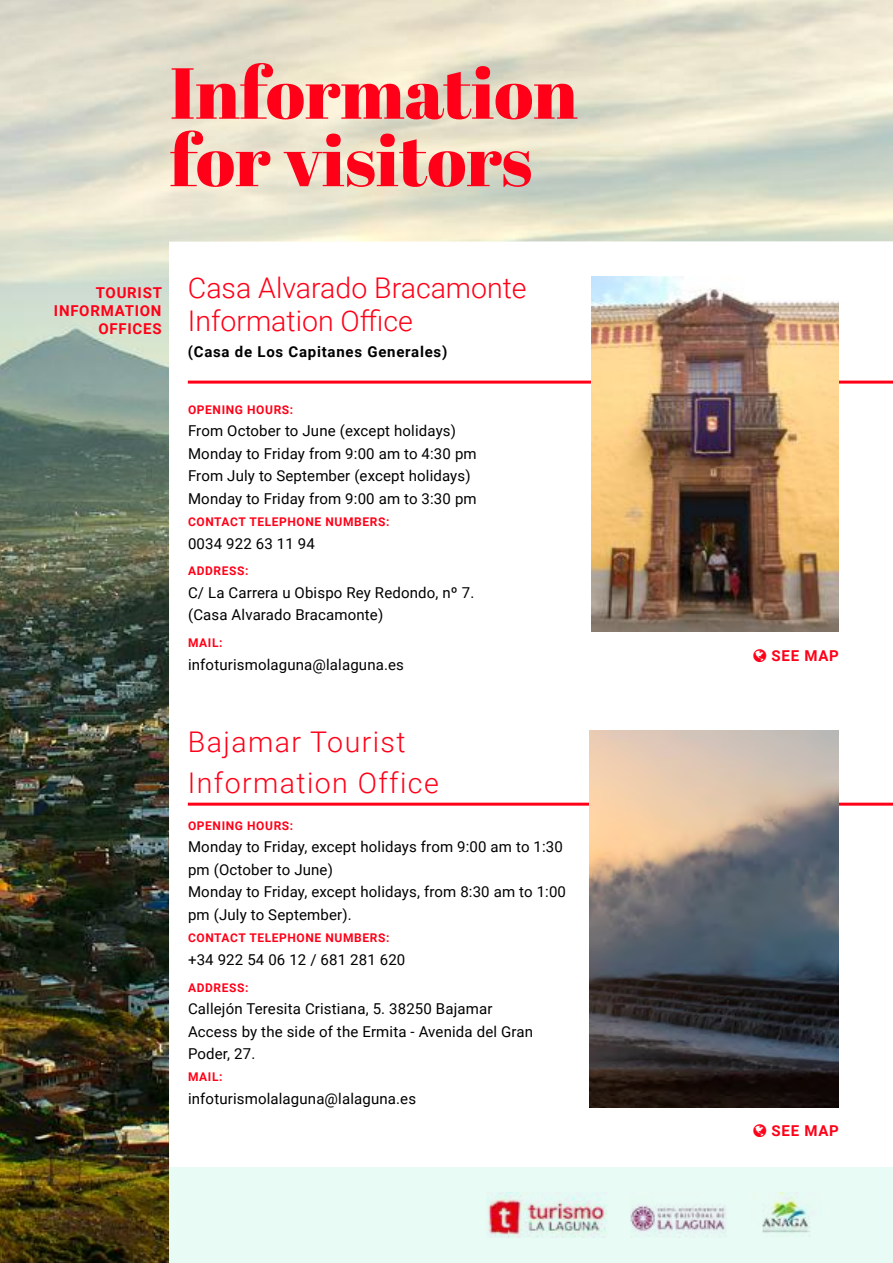
<style>
.page{position:relative;width:893px;height:1263px;background:#fff}
.page>*{position:absolute;margin:0;border:0;box-sizing:border-box;transform-origin:0 0}
.t1{font:72px/67.5px "Abril Fatface";color:#ff0018}
.t2{font:300 28.5px/33px "Roboto";color:#ff0018}
.t3{font:300 28.5px/41.5px "Roboto";letter-spacing:.05em;color:#ff0018}
.t4{font:15px/22.5px "Roboto";letter-spacing:.01em;color:#000}
.t5{font:700 15px/18px "Roboto";letter-spacing:.05em;color:#ff0018;text-align:right}
.t6{font:700 15px "Roboto";letter-spacing:.05em;color:#000}
.t7{font:700 12px "Roboto";letter-spacing:.05em;color:#ff0018}
</style>
<div class="page">
<img style="left:0;top:0;width:893px;height:1263px">
<img style="left:464px;top:1192px;width:375px;height:45px">
<hr style="left:188px;top:381px;width:705px;height:3px;background:#ff0018">
<hr style="left:188px;top:803px;width:705px;height:3px;background:#ff0018">
<img style="left:589px;top:730px;width:250px;height:377px">
<img style="left:591px;top:276px;width:248px;height:355px">
<svg style="left:753px;top:1124px;width:13px;height:12px"></svg>
<svg style="left:753px;top:649px;width:13px;height:12px"></svg>
<h1 class="t1" style="left:170px;top:57px;width:409px">Information for visitors</h1>
<p class="t5" style="left:54px;top:283px;width:110px">TOURIST<br>INFORMATION<br>OFFICES</p>
<h2 class="t2" style="left:188px;top:270px;width:340px">Casa Alvarado Bracamonte<br>Information Office</h2>
<p class="t6" style="left:188px;top:341px;width:261px">(Casa de Los Capitanes Generales)</p>
<p class="t7" style="left:188px;top:401px;width:107px">OPENING HOURS:</p>
<p class="t4" style="left:188px;top:419px;width:290px">From October to June (except holidays)<br>Monday to Friday from 9:00 am to 4:30 pm From July to September (except holidays)<br>Monday to Friday from 9:00 am to 3:30 pm</p>
<p class="t7" style="left:188px;top:513px;width:203px">CONTACT TELEPHONE NUMBERS:</p>
<p class="t4" style="left:188px;top:531px;width:128px">0034 922 63 11 94</p>
<p class="t7" style="left:188px;top:563px;width:62px">ADDRESS:</p>
<p class="t4" style="left:188px;top:581px;width:288px">C/ La Carrera u Obispo Rey Redondo, nº 7. (Casa Alvarado Bracamonte)</p>
<p class="t7" style="left:188px;top:634px;width:36px">MAIL:</p>
<p class="t4" style="left:188px;top:652px;width:217px">infoturismolaguna@lalaguna.es</p>
<h2 class="t3" style="left:188px;top:720px;width:252px">Bajamar Tourist<br>Information Office</h2>
<p class="t7" style="left:188px;top:817px;width:107px">OPENING HOURS:</p>
<p class="t4" style="left:188px;top:835px;width:379px">Monday to Friday, except holidays from 9:00 am to 1:30 pm (October to June)<br>Monday to Friday, except holidays, from 8:30 am to 1:00 pm (July to September).</p>
<p class="t7" style="left:188px;top:930px;width:203px">CONTACT TELEPHONE NUMBERS:</p>
<p class="t4" style="left:188px;top:948px;width:219px">+34 922 54 06 12 / 681 281 620</p>
<p class="t7" style="left:188px;top:979px;width:62px">ADDRESS:</p>
<p class="t4" style="left:188px;top:997px;width:346px">Callejón Teresita Cristiana, 5. 38250 Bajamar<br>Access by the side of the Ermita - Avenida del Gran<br>Poder, 27.</p>
<p class="t7" style="left:188px;top:1069px;width:36px">MAIL:</p>
<p class="t4" style="left:188px;top:1087px;width:230px">infoturismolalaguna@lalaguna.es</p>
<p class="t5" style="left:772px;top:646px;width:69px">SEE MAP</p>
<p class="t5" style="left:772px;top:1120px;width:69px">SEE MAP</p>
</div>
